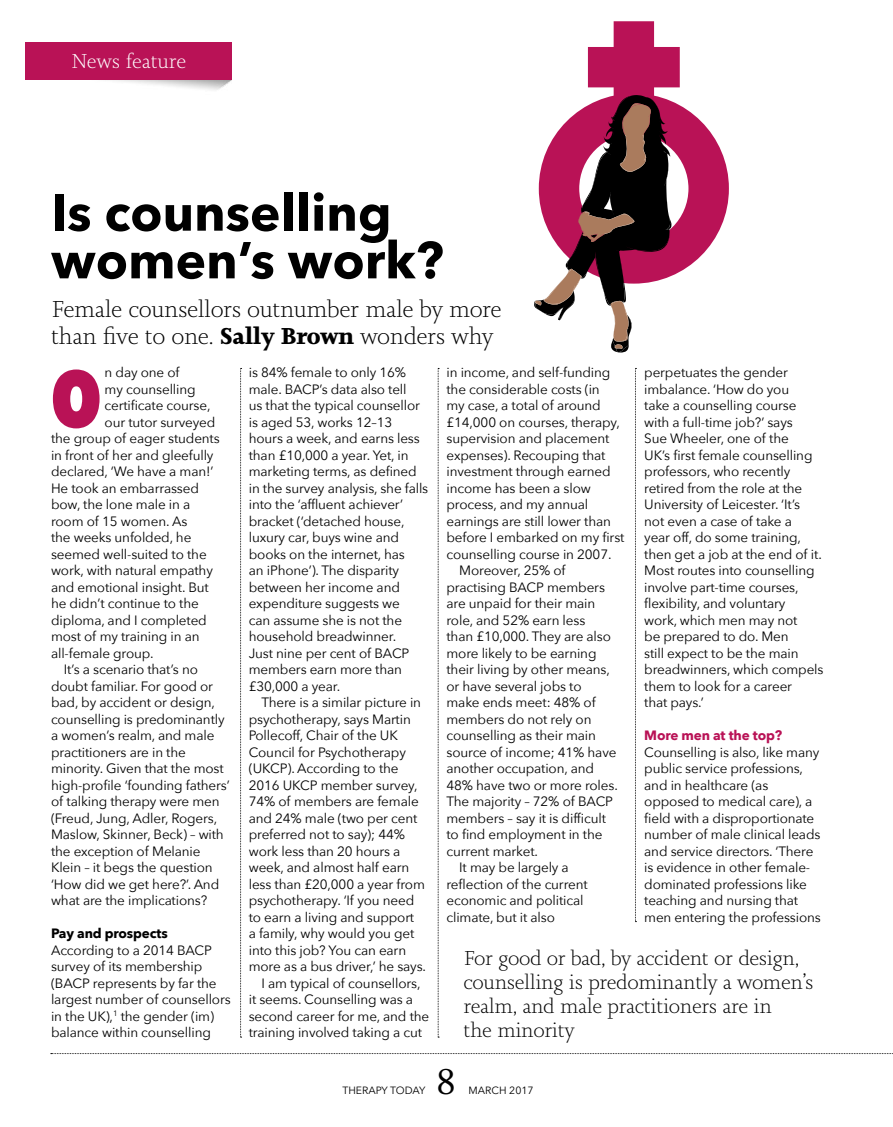
<style>
.page{position:relative;width:893px;height:1127px;background:#fff}
.page>*{position:absolute;margin:0;border:0;box-sizing:border-box;transform-origin:0 0}
.t1{font:800 78.75px "Avenir Next Condensed";color:#b91256}
.t2{font:700 51.3px/47.7px "Avenir Next";color:#000}
.t3{font:37.5px "Joanna Nova";color:#000}
.t4{font:300 24px/27px "Joanna Nova";letter-spacing:-.02em;color:#000}
.t5{font:300 21px/24px "Joanna Nova";letter-spacing:-.02em;color:#000}
.t6{font:300 21px "Joanna Nova";letter-spacing:-.01em;color:#fff}
.t7{font:13.5px/16.5px "Avenir Next";letter-spacing:-.01em;color:#000}
.t8{font:700 13.5px "Avenir Next";letter-spacing:-.01em;color:#b91256}
.t9{font:700 13.5px "Avenir Next";letter-spacing:-.01em;color:#000}
.t10{font:10.5px "Avenir Next";color:#000}
.s1{font-weight:800}
</style>
<div class="page">
<img style="left:112px;top:80px;width:120px;height:10px">
<div style="left:26px;top:43px;width:206px;height:37px;background:#b91256"></div>
<svg style="left:51px;top:1053px;width:842px;height:1px"></svg>
<svg style="left:240px;top:368px;width:2px;height:670px"></svg>
<svg style="left:438px;top:368px;width:1px;height:670px"></svg>
<svg style="left:635px;top:368px;width:1px;height:554px"></svg>
<div style="left:539px;top:93px;width:190px;height:191px;border:40px solid #b91256;border-radius:50%"></div>
<div style="left:614px;top:21px;width:40px;height:92px;background:#b91256"></div>
<div style="left:588px;top:47px;width:92px;height:40px;background:#b91256"></div>
<svg style="left:534px;top:95px;width:137px;height:258px"></svg>
<h3 class="t6" style="left:71px;top:47px;width:117px">News feature</h3>
<h2 class="t2" style="left:51px;top:188px;width:394px">Is counselling women’s work?</h2>
<h3 class="t4" style="left:51px;top:296px;width:452px">Female counsellors outnumber male by more than five to one. <span class="s1">Sally Brown</span> wonders why</h3>
<h1 class="t1" style="left:51px;top:350px;width:52px">O</h1>
<p class="t7" style="left:105px;top:364px;width:76px">n day one of</p>
<p class="t7" style="left:105px;top:380px;width:93px">my counselling</p>
<p class="t7" style="left:105px;top:397px;width:108px">certificate course,</p>
<p class="t7" style="left:105px;top:413px;width:112px">our tutor surveyed</p>
<p class="t7" style="left:51px;top:430px;width:170px">the group of eager students</p>
<p class="t7" style="left:51px;top:446px;width:164px">in front of her and gleefully</p>
<p class="t7" style="left:51px;top:463px;width:164px">declared, ‘We have a man!’</p>
<p class="t7" style="left:51px;top:479px;width:149px">He took an embarrassed</p>
<p class="t7" style="left:51px;top:496px;width:141px">bow, the lone male in a</p>
<p class="t7" style="left:51px;top:512px;width:138px">room of 15 women. As</p>
<p class="t7" style="left:51px;top:529px;width:142px">the weeks unfolded, he</p>
<p class="t7" style="left:51px;top:545px;width:157px">seemed well-suited to the</p>
<p class="t7" style="left:51px;top:562px;width:163px">work, with natural empathy</p>
<p class="t7" style="left:51px;top:578px;width:159px">and emotional insight. But</p>
<p class="t7" style="left:51px;top:595px;width:149px">he didn’t continue to the</p>
<p class="t7" style="left:51px;top:611px;width:157px">diploma, and I completed</p>
<p class="t7" style="left:51px;top:628px;width:150px">most of my training in an</p>
<p class="t7" style="left:51px;top:644px;width:104px">all-female group.</p>
<p class="t7" style="left:64px;top:661px;width:136px">It’s a scenario that’s no</p>
<p class="t7" style="left:51px;top:677px;width:164px">doubt familiar. For good or</p>
<p class="t7" style="left:51px;top:694px;width:165px">bad, by accident or design,</p>
<p class="t7" style="left:51px;top:710px;width:175px">counselling is predominantly</p>
<p class="t7" style="left:51px;top:727px;width:165px">a women’s realm, and male</p>
<p class="t7" style="left:51px;top:743px;width:136px">practitioners are in the</p>
<p class="t7" style="left:51px;top:760px;width:174px">minority. Given that the most</p>
<p class="t7" style="left:51px;top:776px;width:180px">high-profile ‘founding fathers’</p>
<p class="t7" style="left:51px;top:793px;width:170px">of talking therapy were men</p>
<p class="t7" style="left:51px;top:809px;width:168px">(Freud, Jung, Adler, Rogers,</p>
<p class="t7" style="left:51px;top:826px;width:174px">Maslow, Skinner, Beck) – with</p>
<p class="t7" style="left:51px;top:842px;width:151px">the exception of Melanie</p>
<p class="t7" style="left:51px;top:859px;width:163px">Klein – it begs the question</p>
<p class="t7" style="left:51px;top:875px;width:170px">‘How did we get here?’. And</p>
<p class="t7" style="left:51px;top:892px;width:158px">what are the implications?</p>
<p class="t9" style="left:51px;top:922px;width:118px">Pay and prospects</p>
<p class="t7" style="left:51px;top:941px;width:181px">According to a 2014 BACP survey of its membership (BACP represents by far the largest number of counsellors in the UK),<sup>1</sup> the gender (im) balance within counselling</p>
<p class="t7" style="left:249px;top:364px;width:181px">is 84% female to only 16% male. BACP’s data also tell<br>us that the typical counsellor is aged 53, works 12–13 hours a week, and earns less than £10,000 a year. Yet, in marketing terms, as defined in the survey analysis, she falls into the ‘affluent achiever’ bracket (‘detached house, luxury car, buys wine and books on the internet, has<br>an iPhone’). The disparity between her income and expenditure suggests we<br>can assume she is not the household breadwinner.<br>Just nine per cent of BACP members earn more than £30,000 a year.</p>
<p class="t7" style="left:261px;top:694px;width:161px">There is a similar picture in</p>
<p class="t7" style="left:249px;top:710px;width:164px">psychotherapy, says Martin</p>
<p class="t7" style="left:249px;top:727px;width:151px">Pollecoff, Chair of the UK</p>
<p class="t7" style="left:249px;top:743px;width:159px">Council for Psychotherapy</p>
<p class="t7" style="left:249px;top:760px;width:151px">(UKCP). According to the</p>
<p class="t7" style="left:249px;top:776px;width:170px">2016 UKCP member survey,</p>
<p class="t7" style="left:249px;top:793px;width:171px">74% of members are female</p>
<p class="t7" style="left:249px;top:809px;width:170px">and 24% male (two per cent</p>
<p class="t7" style="left:249px;top:826px;width:158px">preferred not to say); 44%</p>
<p class="t7" style="left:249px;top:842px;width:153px">work less than 20 hours a</p>
<p class="t7" style="left:249px;top:859px;width:162px">week, and almost half earn</p>
<p class="t7" style="left:249px;top:875px;width:178px">less than £20,000 a year from</p>
<p class="t7" style="left:249px;top:892px;width:167px">psychotherapy. ‘If you need</p>
<p class="t7" style="left:249px;top:908px;width:167px">to earn a living and support</p>
<p class="t7" style="left:249px;top:925px;width:167px">a family, why would you get</p>
<p class="t7" style="left:249px;top:941px;width:159px">into this job? You can earn</p>
<p class="t7" style="left:249px;top:958px;width:179px">more as a bus driver,’ he says.</p>
<p class="t7" style="left:261px;top:974px;width:161px">I am typical of counsellors,</p>
<p class="t7" style="left:249px;top:991px;width:166px">it seems. Counselling was a</p>
<p class="t7" style="left:249px;top:1007px;width:182px">second career for me, and the</p>
<p class="t7" style="left:249px;top:1024px;width:175px">training involved taking a cut</p>
<p class="t7" style="left:446px;top:364px;width:165px">in income, and self-funding</p>
<p class="t7" style="left:446px;top:380px;width:155px">the considerable costs (in</p>
<p class="t7" style="left:446px;top:397px;width:156px">my case, a total of around</p>
<p class="t7" style="left:446px;top:413px;width:175px">£14,000 on courses, therapy,</p>
<p class="t7" style="left:446px;top:430px;width:164px">supervision and placement</p>
<p class="t7" style="left:446px;top:446px;width:161px">expenses). Recouping that</p>
<p class="t7" style="left:446px;top:463px;width:166px">investment through earned</p>
<p class="t7" style="left:446px;top:479px;width:146px">income has been a slow</p>
<p class="t7" style="left:446px;top:496px;width:143px">process, and my annual</p>
<p class="t7" style="left:446px;top:512px;width:166px">earnings are still lower than</p>
<p class="t7" style="left:446px;top:529px;width:179px">before I embarked on my first</p>
<p class="t7" style="left:446px;top:545px;width:167px">counselling course in 2007.</p>
<p class="t7" style="left:459px;top:562px;width:108px">Moreover, 25% of</p>
<p class="t7" style="left:446px;top:578px;width:160px">practising BACP members</p>
<p class="t7" style="left:446px;top:595px;width:150px">are unpaid for their main</p>
<p class="t7" style="left:446px;top:611px;width:140px">role, and 52% earn less</p>
<p class="t7" style="left:446px;top:628px;width:166px">than £10,000. They are also</p>
<p class="t7" style="left:446px;top:644px;width:152px">more likely to be earning</p>
<p class="t7" style="left:446px;top:661px;width:165px">their living by other means,</p>
<p class="t7" style="left:446px;top:677px;width:137px">or have several jobs to</p>
<p class="t7" style="left:446px;top:694px;width:151px">make ends meet: 48% of</p>
<p class="t7" style="left:446px;top:710px;width:147px">members do not rely on</p>
<p class="t7" style="left:446px;top:727px;width:151px">counselling as their main</p>
<p class="t7" style="left:446px;top:743px;width:172px">source of income; 41% have</p>
<p class="t7" style="left:446px;top:760px;width:149px">another occupation, and</p>
<p class="t7" style="left:446px;top:776px;width:173px">48% have two or more roles.</p>
<p class="t7" style="left:446px;top:793px;width:168px">The majority – 72% of BACP</p>
<p class="t7" style="left:446px;top:809px;width:161px">members – say it is difficult</p>
<p class="t7" style="left:446px;top:826px;width:158px">to find employment in the</p>
<p class="t7" style="left:446px;top:842px;width:93px">current market.</p>
<p class="t7" style="left:459px;top:859px;width:111px">It may be largely a</p>
<p class="t7" style="left:446px;top:875px;width:143px">reflection of the current</p>
<p class="t7" style="left:446px;top:892px;width:139px">economic and political</p>
<p class="t7" style="left:446px;top:908px;width:110px">climate, but it also</p>
<p class="t7" style="left:644px;top:364px;width:181px">perpetuates the gender imbalance. ‘How do you<br>take a counselling course with a full-time job?’ says<br>Sue Wheeler, one of the<br>UK’s first female counselling professors, who recently retired from the role at the<br>University of Leicester. ‘It’s not even a case of take a<br>year off, do some training, then get a job at the end of it.<br>Most routes into counselling involve part-time courses, flexibility, and voluntary<br>work, which men may not<br>be prepared to do. Men<br>still expect to be the main breadwinners, which compels them to look for a career<br>that pays.’</p>
<p class="t8" style="left:644px;top:724px;width:140px">More men at the top?</p>
<p class="t7" style="left:644px;top:743px;width:178px">Counselling is also, like many public service professions, and in healthcare (as opposed to medical care), a field with a disproportionate number of male clinical leads and service directors. ‘There is evidence in other female&shy;dominated professions like teaching and nursing that men entering the professions</p>
<h3 class="t5" style="left:463px;top:946px;width:352px">For good or bad, by accident or design, counselling is predominantly a women’s realm, and male practitioners are in<br>the minority</h3>
<p class="t10" style="left:342px;top:1081px;width:85px">THERAPY TODAY</p>
<h3 class="t3" style="left:436px;top:1056px;width:22px">8</h3>
<p class="t10" style="left:469px;top:1081px;width:67px">MARCH 2017</p>
</div>
